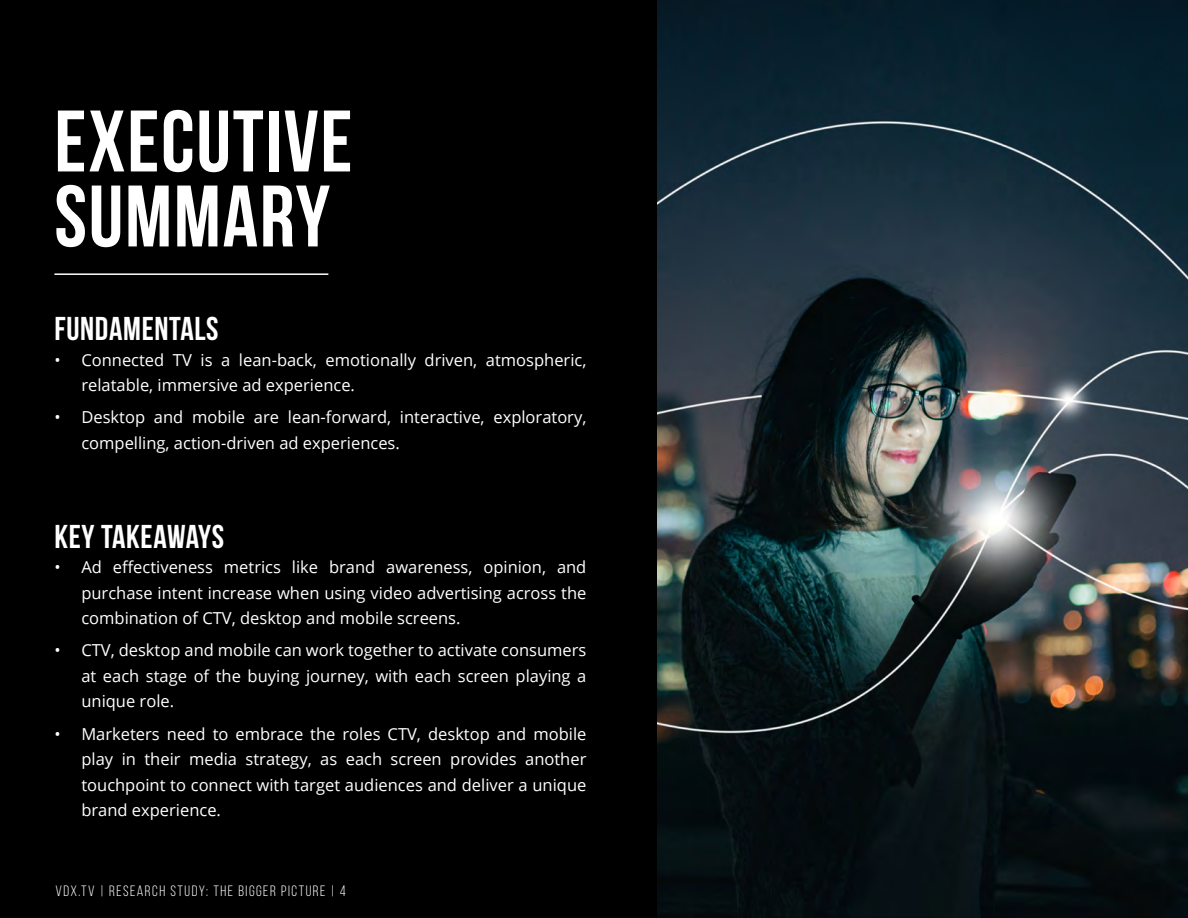
<style>
.page{position:relative;width:1188px;height:918px;background:#fff}
.page>*{position:absolute;margin:0;border:0;box-sizing:border-box;transform-origin:0 0}
.t1{font:87px/75px "Bebas Neue";letter-spacing:.02em;color:#fff}
.t2{font:33px "Bebas Neue";letter-spacing:.02em;color:#fff}
.t3{font:16.5px/25.5px "Open Sans";color:#fff;text-align:justify}
.t4{font:15px "Bebas Neue";letter-spacing:.1em;color:#fff}
</style>
<div class="page">
<img style="left:657px;top:0;width:531px;height:918px">
<div style="left:0;top:6px;width:657px;height:912px;background:#000"></div>
<hr style="left:54px;top:273px;width:274px;height:2px;background:#fff">
<h1 class="t1" style="left:54px;top:103px;width:300px">EXECUTIVE<br>SUMMARY</h1>
<h2 class="t2" style="left:54px;top:311px;width:166px">FUNDAMENTALS</h2>
<p class="t3" style="left:81px;top:346px;width:507px;text-indent:-27px">• Connected TV is a lean-back, emotionally driven, atmospheric, relatable, immersive ad experience.</p>
<p class="t3" style="left:81px;top:404px;width:506px;text-indent:-27px">• Desktop and mobile are lean-forward, interactive, exploratory, compelling, action-driven ad experiences.</p>
<h2 class="t2" style="left:54px;top:518px;width:171px">KEY TAKEAWAYS</h2>
<p class="t3" style="left:81px;top:554px;width:507px;text-indent:-27px">• Ad effectiveness metrics like brand awareness, opinion, and purchase intent increase when using video advertising across the combination of CTV, desktop and mobile screens.</p>
<p class="t3" style="left:81px;top:637px;width:507px;text-indent:-27px">• CTV, desktop and mobile can work together to activate consumers at each stage of the buying journey, with each screen playing a unique role.</p>
<p class="t3" style="left:81px;top:720px;width:507px;text-indent:-27px">• Marketers need to embrace the roles CTV, desktop and mobile play in their media strategy, as each screen provides another touchpoint to connect with target audiences and deliver a unique brand experience.</p>
<p class="t4" style="left:56px;top:883px;width:292px">VDX.TV | RESEARCH STUDY: THE BIGGER PICTURE | 4</p>
</div>
